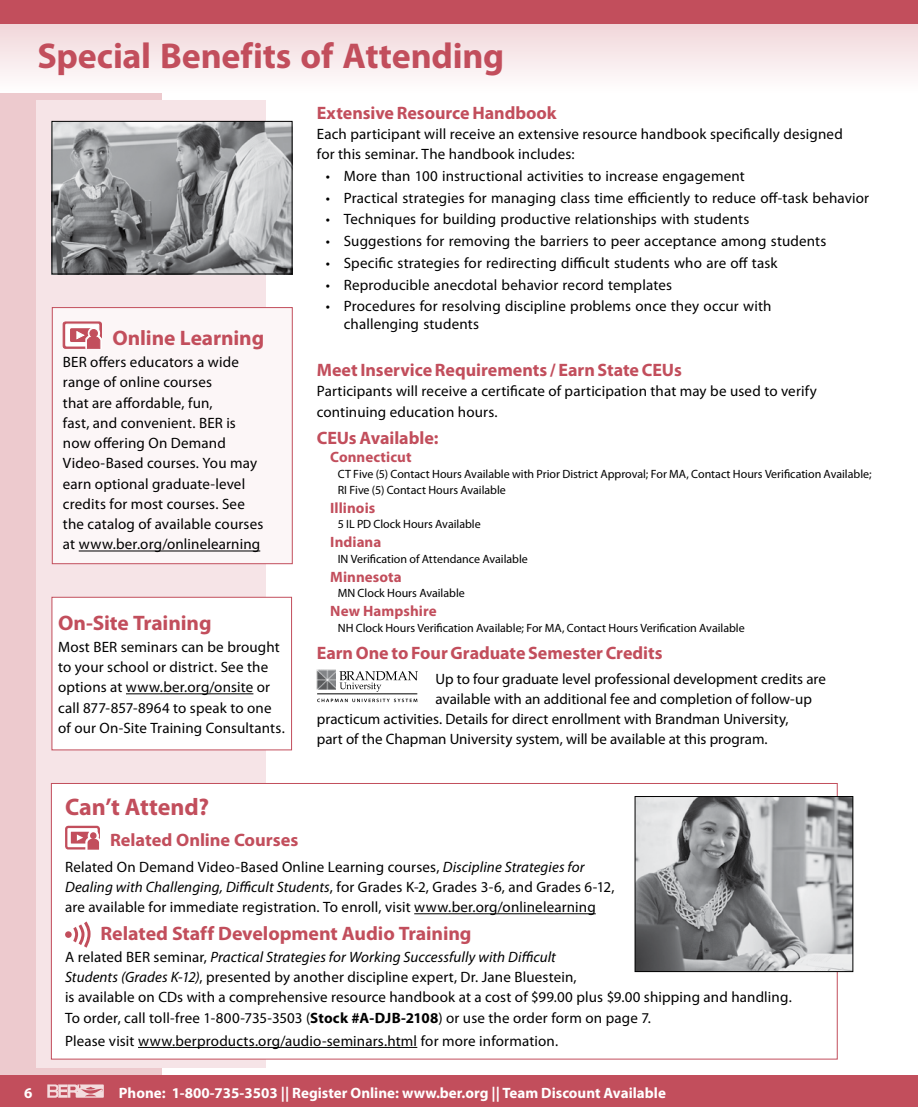
<style>
.page{position:relative;width:918px;height:1107px;background:#fff}
.page>*{position:absolute;margin:0;border:0;box-sizing:border-box;transform-origin:0 0}
.t1{font:700 36px "Myriad Pro";letter-spacing:-.005em;color:#c24e5c}
.t2{font:700 24px "Myriad Pro";letter-spacing:-.005em;color:#c24e5c}
.t3{font:700 21px "Myriad Pro";letter-spacing:-.005em;color:#c24e5c}
.t4{font:700 19.5px "Myriad Pro";letter-spacing:-.005em;color:#c24e5c}
.t5{font:700 18px "Myriad Pro";letter-spacing:-.005em;color:#c24e5c}
.t6{font:15px/20.2px "Myriad Pro";letter-spacing:.01em;color:#000}
.t7{font:700 15px "Myriad Pro";color:#fff}
.t8{font:700 15px "Myriad Pro";letter-spacing:.005em;color:#c24e5c}
.t9{font:12px/15.8px "Myriad Pro";color:#000}
.s1{font-style:italic}
.s2{font-weight:700}
</style>
<div class="page">
<div style="left:0;top:0;width:162px;height:1107px;background:#edcace"></div>
<div style="left:0;top:1076px;width:918px;height:31px;background:#c24e5c"></div>
<svg style="left:47px;top:1084px;width:57px;height:14px"></svg>
<svg style="left:0;top:24px;width:918px;height:68px"></svg>
<div style="left:0;top:0;width:918px;height:24px;background:#c24e5c"></div>
<div style="left:36px;top:101px;width:230px;height:967px;background:#f6e4e7"></div>
<div style="left:51px;top:783px;width:786px;height:276px;background:#fff"></div>
<hr style="left:414px;top:913px;width:182px;height:1px;background:#000">
<hr style="left:138px;top:1047px;width:279px;height:1px;background:#000">
<div style="left:65px;top:826px;width:35px;height:24px;border:2px solid #c24e5c;border-radius:2px"></div>
<div style="left:71px;top:832px;width:18px;height:12px;background:#c24e5c"></div>
<div style="left:88px;top:830px;width:11px;height:11px;border:1px solid #fff;border-radius:50%"></div>
<div style="left:88px;top:831px;width:10px;height:10px;border:2px solid #fff;border-radius:50%"></div>
<svg style="left:77px;top:834px;width:23px;height:16px"></svg>
<svg style="left:73px;top:921px;width:18px;height:27px"></svg>
<div style="left:65px;top:931px;width:7px;height:7px;background:#c24e5c;border-radius:50%"></div>
<svg style="left:339px;top:671px;width:79px;height:21px"></svg>
<svg style="left:317px;top:699px;width:100px;height:3px"></svg>
<img style="left:317px;top:670px;width:19px;height:19px">
<hr style="left:317px;top:694px;width:100px;height:1px;background:#000">
<div style="left:52px;top:308px;width:240px;height:256px;background:#fcf6f7"></div>
<hr style="left:79px;top:551px;width:181px;height:1px;background:#000">
<svg style="left:63px;top:322px;width:38px;height:26px"></svg>
<div style="left:63px;top:322px;width:39px;height:26px;border:1px solid #c24e5c;border-radius:2px"></div>
<svg style="left:66px;top:324px;width:33px;height:22px"></svg>
<div style="left:66px;top:324px;width:33px;height:22px;border:1px solid #fff"></div>
<div style="left:71px;top:329px;width:24px;height:13px;background:#c24e5c"></div>
<div style="left:70px;top:329px;width:25px;height:13px;border:1px solid #c24e5c"></div>
<div style="left:88px;top:328px;width:12px;height:11px;border:1px solid #fff;border-radius:50%"></div>
<div style="left:90px;top:329px;width:8px;height:8px;border:1px solid #c24e5c;border-radius:50%"></div>
<svg style="left:76px;top:331px;width:26px;height:18px"></svg>
<div style="left:52px;top:307px;width:240px;height:257px;border:1px solid #c24e5c"></div>
<div style="left:52px;top:597px;width:240px;height:153px;background:#fff"></div>
<hr style="left:126px;top:694px;width:127px;height:1px;background:#000">
<div style="left:52px;top:597px;width:240px;height:153px;border:1px solid #c24e5c"></div>
<img style="left:637px;top:798px;width:214px;height:172px">
<div style="left:635px;top:796px;width:218px;height:176px;border:1px solid #000"></div>
<img style="left:54px;top:123px;width:236px;height:149px">
<div style="left:52px;top:121px;width:240px;height:153px;border:1px solid #000"></div>
<h1 class="t1" style="left:38px;top:32px;width:468px">Special Benefits of Attending</h1>
<p class="t5" style="left:317px;top:101px;width:241px">Extensive Resource Handbook</p>
<p class="t6" style="left:317px;top:124px;width:528px">Each participant will receive an extensive resource handbook specifically designed for this seminar. The handbook includes:</p>
<p class="t6" style="left:326px;top:166px;width:420px">• More than 100 instructional activities to increase engagement</p>
<p class="t6" style="left:326px;top:187px;width:545px">• Practical strategies for managing class time efficiently to reduce off-task behavior</p>
<p class="t6" style="left:326px;top:209px;width:425px">• Techniques for building productive relationships with students</p>
<p class="t6" style="left:326px;top:231px;width:502px">• Suggestions for removing the barriers to peer acceptance among students</p>
<p class="t6" style="left:326px;top:253px;width:453px">• Specific strategies for redirecting difficult students who are off task</p>
<p class="t6" style="left:326px;top:274px;width:348px">• Reproducible anecdotal behavior record templates</p>
<p class="t6" style="left:344px;top:298px;width:429px;line-height:17.2px;text-indent:-18px">• Procedures for resolving discipline problems once they occur with challenging students</p>
<h3 class="t3" style="left:112px;top:325px;width:153px">Online Learning</h3>
<p class="t6" style="left:63px;top:352px;width:202px">BER offers educators a wide range of online courses<br>that are affordable, fun,<br>fast, and convenient. BER is now offering On Demand<br>Video‑Based courses. You may earn optional graduate‑level credits for most courses. See the catalog of available courses at www.ber.org/onlinelearning</p>
<p class="t5" style="left:317px;top:358px;width:367px">Meet Inservice Requirements / Earn State CEUs</p>
<p class="t6" style="left:317px;top:381px;width:502px">Participants will receive a certificate of participation that may be used to verify continuing education hours.</p>
<p class="t5" style="left:317px;top:426px;width:123px">CEUs Available:</p>
<p class="t8" style="left:330px;top:448px;width:83px">Connecticut</p>
<p class="t9" style="left:338px;top:466px;width:535px">CT Five (5) Contact Hours Available with Prior District Approval; For MA, Contact Hours Verification Available;<br>RI Five (5) Contact Hours Available</p>
<p class="t8" style="left:330px;top:498px;width:47px">Illinois</p>
<p class="t9" style="left:338px;top:516px;width:145px">5 IL PD Clock Hours Available</p>
<p class="t8" style="left:330px;top:532px;width:53px">Indiana</p>
<p class="t9" style="left:338px;top:551px;width:192px">IN Verification of Attendance Available</p>
<p class="t8" style="left:330px;top:567px;width:73px">Minnesota</p>
<p class="t9" style="left:338px;top:585px;width:129px">MN Clock Hours Available</p>
<p class="t8" style="left:330px;top:601px;width:108px">New Hampshire</p>
<p class="t9" style="left:338px;top:620px;width:409px">NH Clock Hours Verification Available; For MA, Contact Hours Verification Available</p>
<p class="t5" style="left:317px;top:641px;width:347px">Earn One to Four Graduate Semester Credits</p>
<p class="t6" style="left:436px;top:668px;width:392px">Up to four graduate level professional development credits are</p>
<p class="t6" style="left:436px;top:689px;width:378px">available with an additional fee and completion of follow‑up</p>
<p class="t6" style="left:317px;top:709px;width:473px">practicum activities. Details for direct enrollment with Brandman University,</p>
<p class="t6" style="left:317px;top:729px;width:452px">part of the Chapman University system, will be available at this program.</p>
<h3 class="t3" style="left:58px;top:609px;width:155px">On‑Site Training</h3>
<p class="t6" style="left:58px;top:636px;width:228px">Most BER seminars can be brought to your school or district. See the options at www.ber.org/onsite or call 877‑857‑8964 to speak to one of our On‑Site Training Consultants.</p>
<h2 class="t2" style="left:65px;top:791px;width:145px">Can’t Attend?</h2>
<p class="t5" style="left:110px;top:828px;width:190px">Related Online Courses</p>
<p class="t6" style="left:65px;top:856px;width:551px">Related On Demand Video-Based Online Learning courses, <span class="s1">Discipline Strategies for<br>Dealing with Challenging, Difficult Students</span>, for Grades K-2, Grades 3-6, and Grades 6-12, are available for immediate registration. To enroll, visit www.ber.org/onlinelearning</p>
<h3 class="t4" style="left:101px;top:921px;width:373px">Related Staff Development Audio Training</h3>
<p class="t6" style="left:65px;top:947px;width:728px">A related BER seminar, <span class="s1">Practical Strategies for Working Successfully with Difficult<br>Students (Grades K-12)</span>, presented by another discipline expert, Dr. Jane Bluestein,<br>is available on CDs with a comprehensive resource handbook at a cost of $99.00 plus $9.00 shipping and handling.<br>To order, call toll-free 1-800-735-3503 (<span class="s2">Stock #A-DJB-2108</span>) or use the order form on page 7.</p>
<p class="t6" style="left:65px;top:1031px;width:495px">Please visit www.berproducts.org/audio-seminars.html for more information.</p>
<p class="t7" style="left:24px;top:1083px;width:10px">6</p>
<p class="t7" style="left:119px;top:1083px;width:549px">Phone: 1-800-735-3503 || Register Online: www.ber.org || Team Discount Available</p>
</div>
